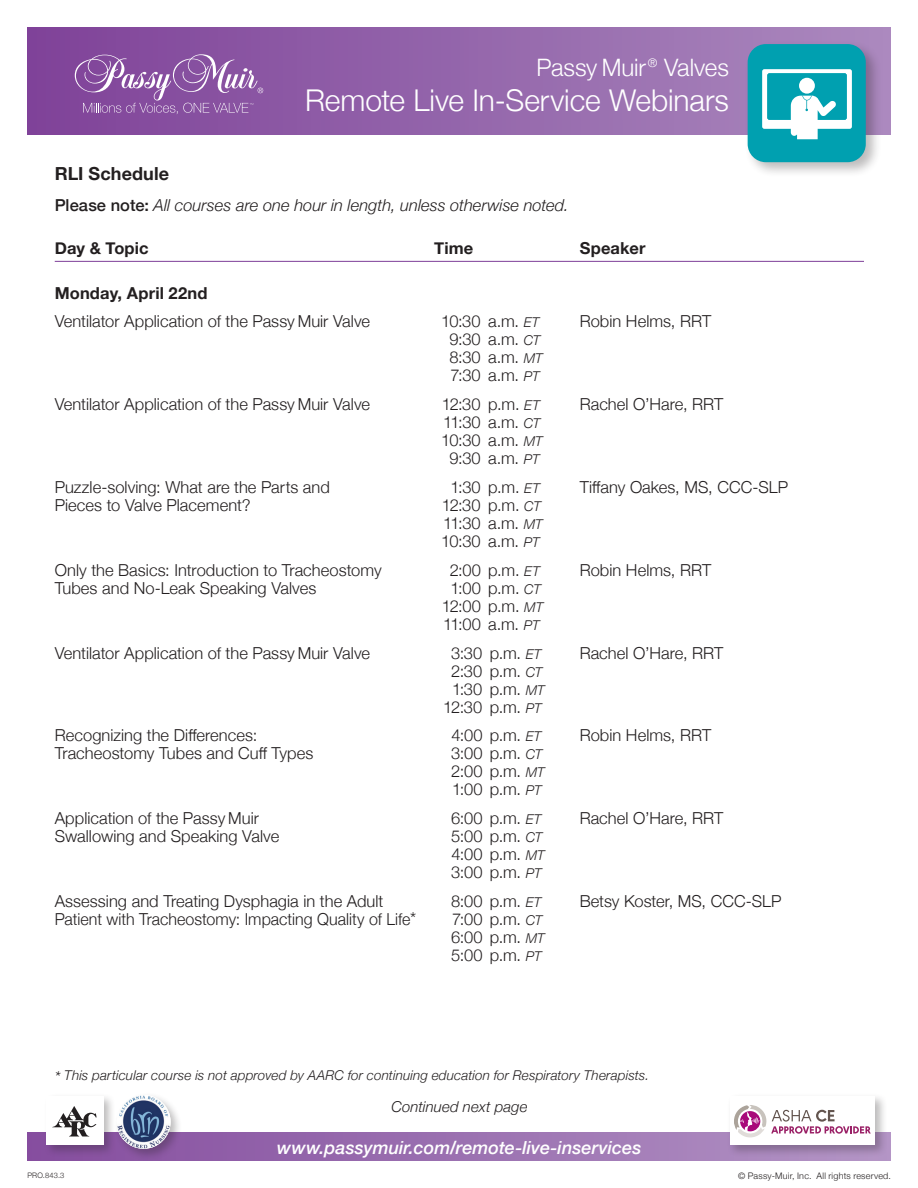
<style>
.page{position:relative;width:918px;height:1188px;background:#fff}
.page>*{position:absolute;margin:0;border:0;box-sizing:border-box;transform-origin:0 0}
.t1{font:300 30px "Helvetica Neue";letter-spacing:-.005em;color:#fff}
.t2{font:300 24px "Helvetica Neue";letter-spacing:-.005em;color:#fff}
.t3{font:italic 500 18px "Helvetica Neue";color:#fff}
.t4{font:700 18px "Helvetica Neue";letter-spacing:.005em;color:#231f20}
.t5{font:300 16.5px/18px "Helvetica Neue";color:#231f20}
.t6{font:italic 300 16.5px "Helvetica Neue";color:#231f20}
.t7{font:700 16.5px "Helvetica Neue";letter-spacing:.01em;color:#231f20}
.t8{font:italic 300 15px "Helvetica Neue";letter-spacing:.005em;color:#231f20}
.t9{font:italic 300 13.5px "Helvetica Neue";letter-spacing:.01em;color:#231f20}
.t10{font:300 9px "Helvetica Neue";letter-spacing:.025em;color:#231f20}
.t11{font:300 7.5px "Helvetica Neue";letter-spacing:.02em;color:#231f20}
.s1{font-weight:500;font-style:normal}
.s2{font-style:italic;font-size:13.5px}
.s3{font-size:18px}
.s4{font-size:16.5px}
</style>
<div class="page">
<div style="left:27px;top:1132px;width:864px;height:29px;background:linear-gradient(to right,#844d9e,#b395c5)"></div>
<div style="left:27px;top:27px;width:864px;height:108px;background:linear-gradient(to right,#7e4298,#ab89be)"></div>
<svg style="left:75px;top:54px;width:188px;height:60px"></svg>
<div style="left:744px;top:41px;width:138px;height:137px;background:#231f20;opacity:.3"></div>
<div style="left:748px;top:44px;width:118px;height:118px;background:#00a0b0;border-radius:18px"></div>
<svg style="left:762px;top:69px;width:90px;height:70px"></svg>
<hr style="left:55px;top:261px;width:809px;height:1px;background:#7e3e98">
<div style="left:727px;top:1093px;width:160px;height:64px;background:#231f20;opacity:.3"></div>
<div style="left:730px;top:1096px;width:145px;height:49px;background:#fff"></div>
<svg style="left:734px;top:1105px;width:136px;height:32px"></svg>
<div style="left:43px;top:1093px;width:73px;height:64px;background:#231f20;opacity:.3"></div>
<div style="left:46px;top:1096px;width:58px;height:49px;background:#fff"></div>
<svg style="left:52px;top:1106px;width:45px;height:30px"></svg>
<div style="left:114px;top:1092px;width:69px;height:69px;background:#231f20;opacity:.3"></div>
<img style="left:117px;top:1095px;width:54px;height:54px;border-radius:27px">
<p class="t2" style="left:536px;top:48px;width:194px">Passy Muir <sup>®</sup> Valves</p>
<p class="t1" style="left:305px;top:76px;width:425px">Remote Live In-Service Webinars</p>
<p class="t4" style="left:55px;top:159px;width:116px">RLI Schedule</p>
<p class="t6" style="left:55px;top:192px;width:515px"><span class="s1">Please note:</span> All courses are one hour in length, unless otherwise noted.</p>
<p class="t7" style="left:55px;top:235px;width:95px">Day &amp; Topic</p>
<p class="t7" style="left:434px;top:235px;width:41px">Time</p>
<p class="t7" style="left:580px;top:235px;width:67px">Speaker</p>
<p class="t7" style="left:55px;top:280px;width:154px">Monday, April 22nd</p>
<p class="t5" style="left:55px;top:311px;width:317px">Ventilator Application of the Passy Muir Valve</p>
<p class="t5" style="left:441px;top:311px;width:100px">10:30 a.m. <span class="s2">ET</span></p>
<p class="t5" style="left:580px;top:311px;width:133px">Robin Helms, RRT</p>
<p class="t5" style="left:449px;top:329px;width:95px">9:30 a.m. <span class="s2">CT<br></span>8:30 a.m. <span class="s2">MT<br></span>7:30 a.m. <span class="s2">PT</span></p>
<p class="t5" style="left:55px;top:394px;width:317px">Ventilator Application of the Passy Muir Valve</p>
<p class="t5" style="left:442px;top:394px;width:100px">12:30 p.m. <span class="s2">ET</span></p>
<p class="t5" style="left:580px;top:394px;width:145px">Rachel O’Hare, RRT</p>
<p class="t5" style="left:441px;top:412px;width:103px;text-align:center">11:30 a.m. <span class="s2">CT<br></span>10:30 a.m. <span class="s2">MT<br></span>9:30 a.m. <span class="s2">PT</span></p>
<p class="t5" style="left:55px;top:477px;width:277px">Puzzle-solving: What are the Parts and</p>
<p class="t5" style="left:451px;top:477px;width:91px">1:30 p.m. <span class="s2">ET</span></p>
<p class="t5" style="left:580px;top:477px;width:210px">Tiffany Oakes, MS, CCC-SLP</p>
<p class="t5" style="left:55px;top:495px;width:198px">Pieces to Valve Placement?</p>
<p class="t5" style="left:441px;top:495px;width:103px;text-align:justify">12:30 p.m. <span class="s2">CT </span>11:30 a.m. <span class="s2">MT </span>10:30 a.m. <span class="s2">PT</span></p>
<p class="t5" style="left:55px;top:560px;width:328px">Only the Basics: Introduction to Tracheostomy</p>
<p class="t5" style="left:450px;top:560px;width:92px">2:00 p.m. <span class="s2">ET</span></p>
<p class="t5" style="left:580px;top:560px;width:133px">Robin Helms, RRT</p>
<p class="t5" style="left:55px;top:578px;width:263px">Tubes and No-Leak Speaking Valves</p>
<p class="t5" style="left:442px;top:578px;width:103px;text-align:center">1:00 p.m. <span class="s2">CT<br></span>12:00 p.m. <span class="s2">MT<br></span>11:00 a.m. <span class="s2">PT</span></p>
<p class="t5" style="left:55px;top:643px;width:317px">Ventilator Application of the Passy Muir Valve</p>
<p class="t5" style="left:451px;top:643px;width:92px">3:30 p.m. <span class="s2">ET</span></p>
<p class="t5" style="left:580px;top:643px;width:145px">Rachel O’Hare, RRT</p>
<p class="t5" style="left:443px;top:661px;width:103px;text-align:center">2:30 p.m. <span class="s2">CT<br></span>1:30 p.m. <span class="s2">MT<br></span>12:30 p.m. <span class="s2">PT</span></p>
<p class="t5" style="left:55px;top:725px;width:204px">Recognizing the Differences:</p>
<p class="t5" style="left:451px;top:725px;width:92px">4:00 p.m. <span class="s2">ET</span></p>
<p class="t5" style="left:580px;top:725px;width:133px">Robin Helms, RRT</p>
<p class="t5" style="left:55px;top:743px;width:260px">Tracheostomy Tubes and Cuff Types</p>
<p class="t5" style="left:451px;top:743px;width:95px">3:00 p.m. <span class="s2">CT<br></span>2:00 p.m. <span class="s2">MT<br></span>1:00 p.m. <span class="s2">PT</span></p>
<p class="t5" style="left:55px;top:808px;width:206px">Application of the Passy Muir</p>
<p class="t5" style="left:451px;top:808px;width:92px">6:00 p.m. <span class="s2">ET</span></p>
<p class="t5" style="left:580px;top:808px;width:145px">Rachel O’Hare, RRT</p>
<p class="t5" style="left:55px;top:826px;width:226px">Swallowing and Speaking Valve</p>
<p class="t5" style="left:451px;top:826px;width:95px">5:00 p.m. <span class="s2">CT<br></span>4:00 p.m. <span class="s2">MT<br></span>3:00 p.m. <span class="s2">PT</span></p>
<p class="t5" style="left:55px;top:891px;width:330px">Assessing and Treating Dysphagia in the Adult</p>
<p class="t5" style="left:451px;top:891px;width:92px">8:00 p.m. <span class="s2">ET</span></p>
<p class="t5" style="left:580px;top:891px;width:203px">Betsy Koster, MS, CCC-SLP</p>
<p class="t5" style="left:55px;top:909px;width:363px">Patient with Tracheostomy: Impacting Quality of Life<span class="s3">*</span></p>
<p class="t5" style="left:451px;top:909px;width:95px">7:00 p.m. <span class="s2">CT<br></span>6:00 p.m. <span class="s2">MT<br></span>5:00 p.m. <span class="s2">PT</span></p>
<p class="t9" style="left:55px;top:1065px;width:596px"><span class="s4">*</span> This particular course is not approved by AARC for continuing education for Respiratory Therapists.</p>
<p class="t8" style="left:391px;top:1094px;width:138px">Continued next page</p>
<p class="t11" style="left:28px;top:1169px;width:38px">PRO.843.3</p>
<p class="t3" style="left:277px;top:1132px;width:366px">www.passymuir.com/remote-live-inservices</p>
<p class="t10" style="left:738px;top:1168px;width:154px">© Passy-Muir, Inc. All rights reserved.</p>
</div>
